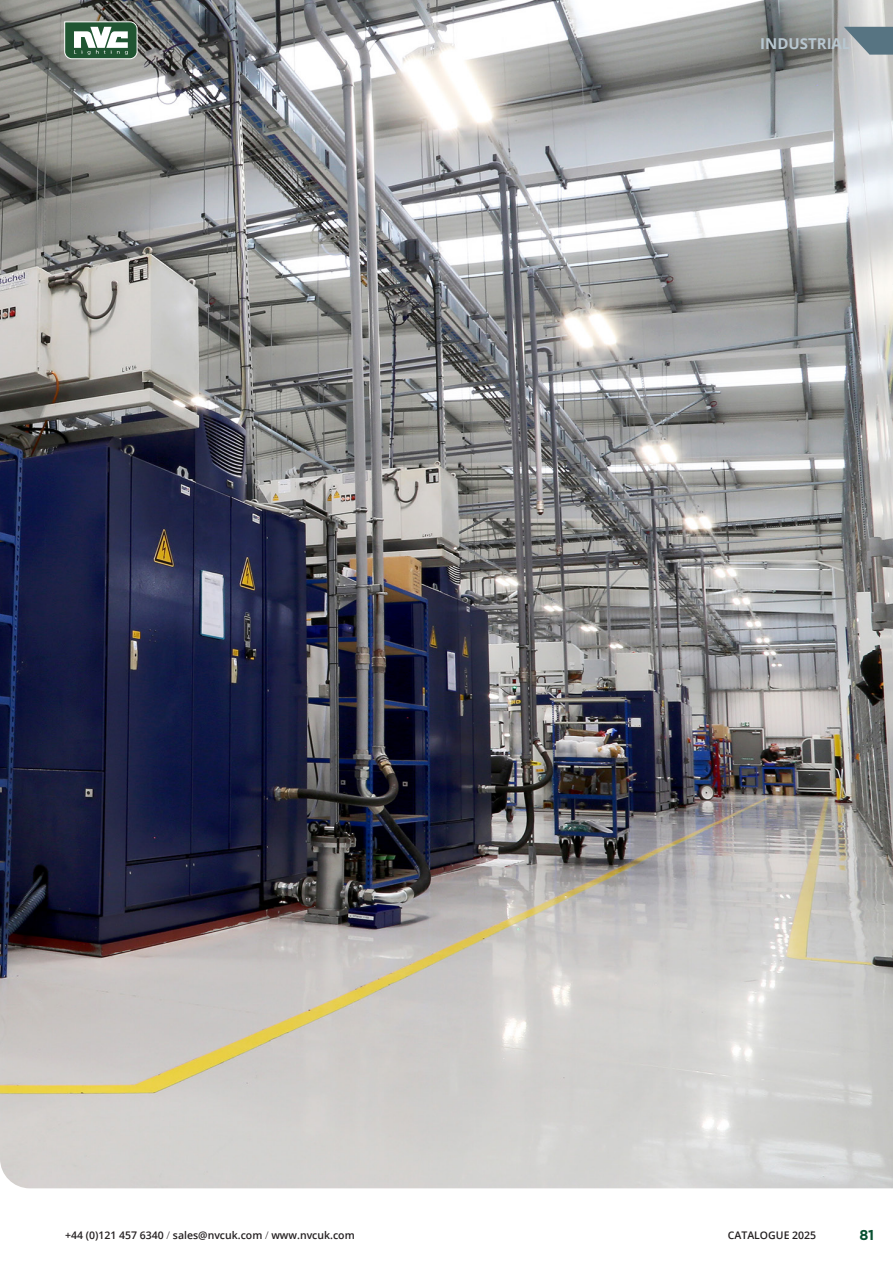
<style>
.page{position:relative;width:893px;height:1263px;background:#fff}
.page>*{position:absolute;margin:0;border:0;box-sizing:border-box;transform-origin:0 0}
.t1{font:700 15px "Open Sans";color:#b8c7d0}
.t2{font:700 14.25px "Gotham";color:#085031}
.t3{font:600 10.5px "Open Sans";color:#231f20}
.t4{font:600 10.5px "Open Sans";color:#231f20}
.s1{font-weight:300}
</style>
<div class="page">
<img style="left:0;top:0;width:893px;height:1188px">
<svg style="left:64px;top:21px;width:74px;height:38px"></svg>
<svg style="left:844px;top:27px;width:49px;height:28px"></svg>
<h1 class="t1" style="left:760px;top:33px;width:92px">INDUSTRIAL</h1>
<p class="t3" style="left:65px;top:1228px;width:291px">+44 (0)121 457 6340 <span class="s1">/</span> sales@nvcuk.com <span class="s1">/</span> www.nvcuk.com</p>
<p class="t4" style="left:728px;top:1228px;width:90px">CATALOGUE 2025</p>
<h2 class="t2" style="left:859px;top:1226px;width:16px">81</h2>
</div>
